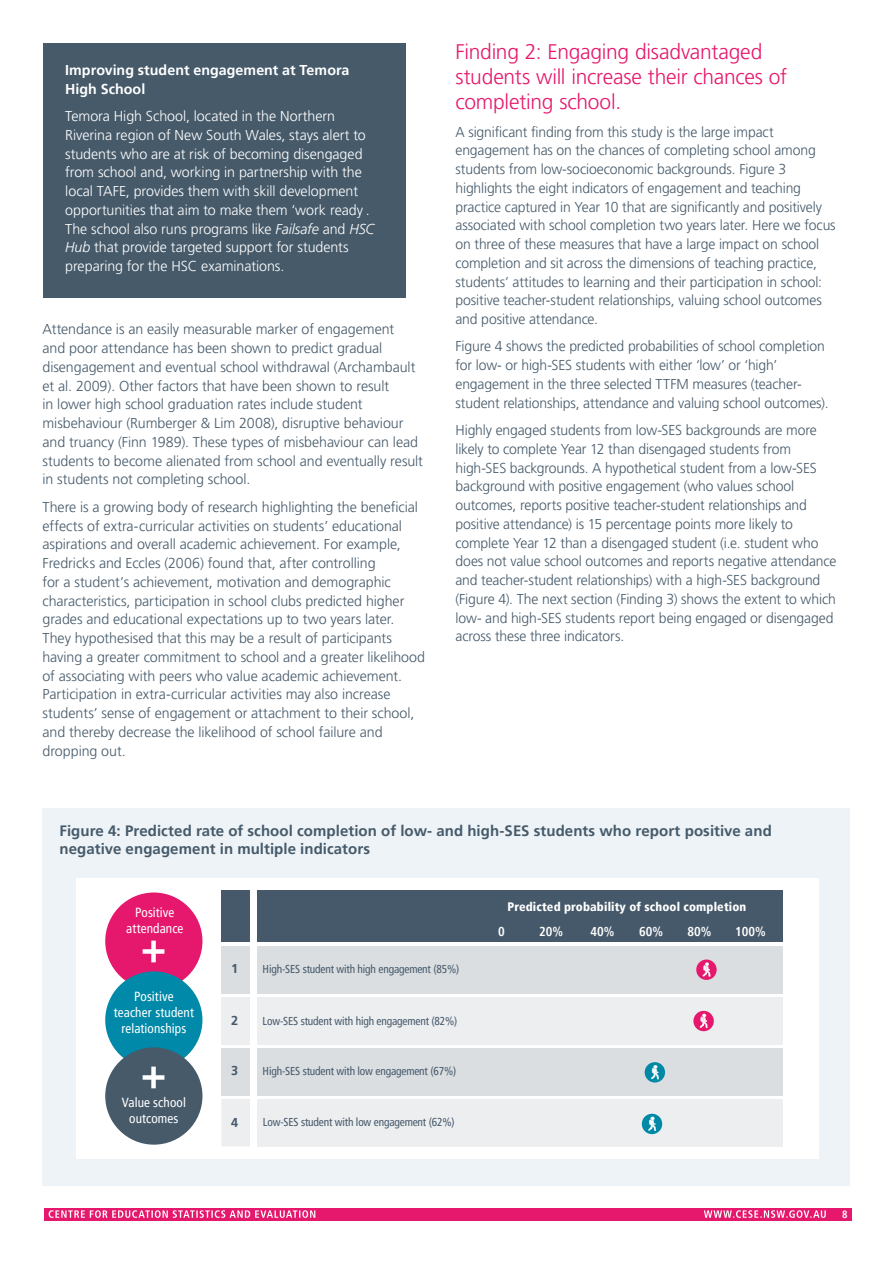
<style>
.page{position:relative;width:893px;height:1263px;background:#fff}
.page>*{position:absolute;margin:0;border:0;box-sizing:border-box;transform-origin:0 0}
.t1{font:300 21px/25.2px "Frutiger LT Pro";letter-spacing:-.01em;color:#e6186d}
.t2{font:700 15px/18px "Frutiger LT Pro";letter-spacing:.005em;color:#465a6a}
.t3{font:300 14.25px/18.8px "Frutiger LT Pro";letter-spacing:-.01em;color:#465a6a}
.t4{font:300 14.25px/18.8px "Frutiger LT Pro";letter-spacing:-.005em;color:#fff}
.t5{font:700 14.25px/18.8px "Frutiger LT Pro";letter-spacing:.005em;color:#fff}
.t6{font:condensed 13.2px/15.9px "Frutiger LT Pro";letter-spacing:.01em;color:#fff;text-align:center}
.t7{font:700 condensed 12.9px "Frutiger LT Pro";color:#fff}
.t8{font:700 12.9px "Frutiger LT Pro";color:#46596a}
.t9{font:900 condensed 12.3px "Frutiger LT Pro";letter-spacing:.01em;color:#fff}
.t10{font:condensed 11.4px "Frutiger LT Pro";letter-spacing:-.015em;color:#46596a}
.t11{font:700 condensed 10.5px "Frutiger LT Pro";color:#fff}
.s1{font-style:italic}
</style>
<div class="page">
<div style="left:43px;top:808px;width:807px;height:377px;background:#edf3f7"></div>
<div style="left:44px;top:43px;width:362px;height:255px;background:#465a6a"></div>
<div style="left:44px;top:1208px;width:808px;height:12px;background:#e6186d"></div>
<svg style="left:49px;top:1210px;width:266px;height:8px"></svg>
<svg style="left:704px;top:1210px;width:122px;height:8px"></svg>
<div style="left:77px;top:878px;width:742px;height:280px;background:#fff"></div>
<div style="left:221px;top:1099px;width:29px;height:47px;background:#eceef0"></div>
<div style="left:221px;top:997px;width:29px;height:47px;background:#eceef0"></div>
<div style="left:221px;top:946px;width:29px;height:47px;background:#dadee1"></div>
<div style="left:221px;top:890px;width:29px;height:52px;background:#46596a"></div>
<div style="left:221px;top:1048px;width:29px;height:47px;background:#dadee1"></div>
<div style="left:105px;top:892px;width:97px;height:98px;background:#e6186d;border-radius:50%"></div>
<svg style="left:143px;top:941px;width:21px;height:21px"></svg>
<div style="left:105px;top:971px;width:97px;height:98px;background:#0089a8;border-radius:50%"></div>
<div style="left:105px;top:1047px;width:97px;height:98px;background:#465a6a;border-radius:50%"></div>
<svg style="left:143px;top:1066px;width:21px;height:22px"></svg>
<div style="left:257px;top:890px;width:525px;height:52px;background:#46596a"></div>
<div style="left:257px;top:1048px;width:525px;height:47px;background:#dadee1"></div>
<div style="left:257px;top:946px;width:525px;height:47px;background:#dadee1"></div>
<div style="left:257px;top:997px;width:525px;height:47px;background:#eceef0"></div>
<div style="left:257px;top:1099px;width:525px;height:47px;background:#eceef0"></div>
<div style="left:645px;top:1062px;width:20px;height:20px;background:#0089a7;border-radius:50%"></div>
<svg style="left:651px;top:1065px;width:8px;height:14px"></svg>
<div style="left:642px;top:1114px;width:20px;height:20px;background:#0089a7;border-radius:50%"></div>
<svg style="left:648px;top:1117px;width:8px;height:14px"></svg>
<div style="left:696px;top:959px;width:21px;height:21px;background:#e6186d;border-radius:50%"></div>
<svg style="left:703px;top:962px;width:7px;height:15px"></svg>
<div style="left:693px;top:1011px;width:21px;height:20px;background:#e6186d;border-radius:50%"></div>
<svg style="left:700px;top:1014px;width:8px;height:14px"></svg>
<h1 class="t5" style="left:65px;top:61px;width:286px">Improving student engagement at Temora<br>High School</h1>
<p class="t4" style="left:65px;top:107px;width:311px">Temora High School, located in the Northern Riverina region of New South Wales, stays alert to students who are at risk of becoming disengaged from school and, working in partnership with the local TAFE, provides them with skill development opportunities that aim to make them ‘work ready .<br>The school also runs programs like <span class="s1">Failsafe</span> and <span class="s1">HSC Hub</span> that provide targeted support for students preparing for the HSC examinations.</p>
<p class="t3" style="left:43px;top:320px;width:382px">Attendance is an easily measurable marker of engagement<br>and poor attendance has been shown to predict gradual disengagement and eventual school withdrawal (Archambault et al. 2009). Other factors that have been shown to result<br>in lower high school graduation rates include student misbehaviour (Rumberger &amp; Lim 2008), disruptive behaviour and truancy (Finn 1989). These types of misbehaviour can lead students to become alienated from school and eventually result in students not completing school.</p>
<p class="t3" style="left:43px;top:497px;width:384px">There is a growing body of research highlighting the beneficial effects of extra-curricular activities on students’ educational aspirations and overall academic achievement. For example, Fredricks and Eccles (2006) found that, after controlling<br>for a student’s achievement, motivation and demographic characteristics, participation in school clubs predicted higher grades and educational expectations up to two years later.<br>They hypothesised that this may be a result of participants having a greater commitment to school and a greater likelihood of associating with peers who value academic achievement.<br>Participation in extra-curricular activities may also increase students’ sense of engagement or attachment to their school, and thereby decrease the likelihood of school failure and dropping out.</p>
<h1 class="t1" style="left:455px;top:39px;width:333px">Finding 2: Engaging disadvantaged students will increase their chances of completing school.</h1>
<p class="t3" style="left:455px;top:122px;width:382px">A significant finding from this study is the large impact engagement has on the chances of completing school among students from low-socioeconomic backgrounds. Figure 3 highlights the eight indicators of engagement and teaching practice captured in Year 10 that are significantly and positively associated with school completion two years later. Here we focus on three of these measures that have a large impact on school completion and sit across the dimensions of teaching practice, students’ attitudes to learning and their participation in school: positive teacher-student relationships, valuing school outcomes and positive attendance.</p>
<p class="t3" style="left:455px;top:337px;width:375px">Figure 4 shows the predicted probabilities of school completion for low- or high-SES students with either ‘low’ or ‘high’ engagement in the three selected TTFM measures (teacher&shy;student relationships, attendance and valuing school outcomes).</p>
<p class="t3" style="left:455px;top:421px;width:382px">Highly engaged students from low-SES backgrounds are more likely to complete Year 12 than disengaged students from high-SES backgrounds. A hypothetical student from a low-SES background with positive engagement (who values school outcomes, reports positive teacher-student relationships and positive attendance) is 15 percentage points more likely to complete Year 12 than a disengaged student (i.e. student who does not value school outcomes and reports negative attendance and teacher-student relationships) with a high-SES background (Figure 4). The next section (Finding 3) shows the extent to which low- and high-SES students report being engaged or disengaged across these three indicators.</p>
<h2 class="t2" style="left:60px;top:822px;width:714px">Figure 4: Predicted rate of school completion of low- and high-SES students who report positive and negative engagement in multiple indicators</h2>
<p class="t6" style="left:126px;top:904px;width:59px">Positive attendance</p>
<p class="t6" style="left:114px;top:989px;width:82px">Positive teacher student relationships</p>
<p class="t6" style="left:122px;top:1094px;width:66px">Value school outcomes</p>
<p class="t8" style="left:231px;top:960px;width:9px">1</p>
<p class="t8" style="left:231px;top:1012px;width:9px">2</p>
<p class="t8" style="left:231px;top:1063px;width:9px">3</p>
<p class="t8" style="left:231px;top:1114px;width:9px">4</p>
<p class="t10" style="left:263px;top:962px;width:198px">High-SES student with high engagement (85%)</p>
<p class="t10" style="left:263px;top:1014px;width:196px">Low-SES student with high engagement (82%)</p>
<p class="t10" style="left:263px;top:1064px;width:195px">High-SES student with low engagement (67%)</p>
<p class="t10" style="left:263px;top:1115px;width:193px">Low-SES student with low engagement (62%)</p>
<p class="t9" style="left:507px;top:899px;width:240px">Predicted probability of school completion</p>
<p class="t7" style="left:498px;top:924px;width:8px">0</p>
<p class="t7" style="left:539px;top:924px;width:26px">20%</p>
<p class="t7" style="left:590px;top:924px;width:26px">40%</p>
<p class="t7" style="left:639px;top:924px;width:26px">60%</p>
<p class="t7" style="left:688px;top:924px;width:26px">80%</p>
<p class="t7" style="left:735px;top:924px;width:32px">100%</p>
<p class="t11" style="left:842px;top:1208px;width:7px">8</p>
</div>
